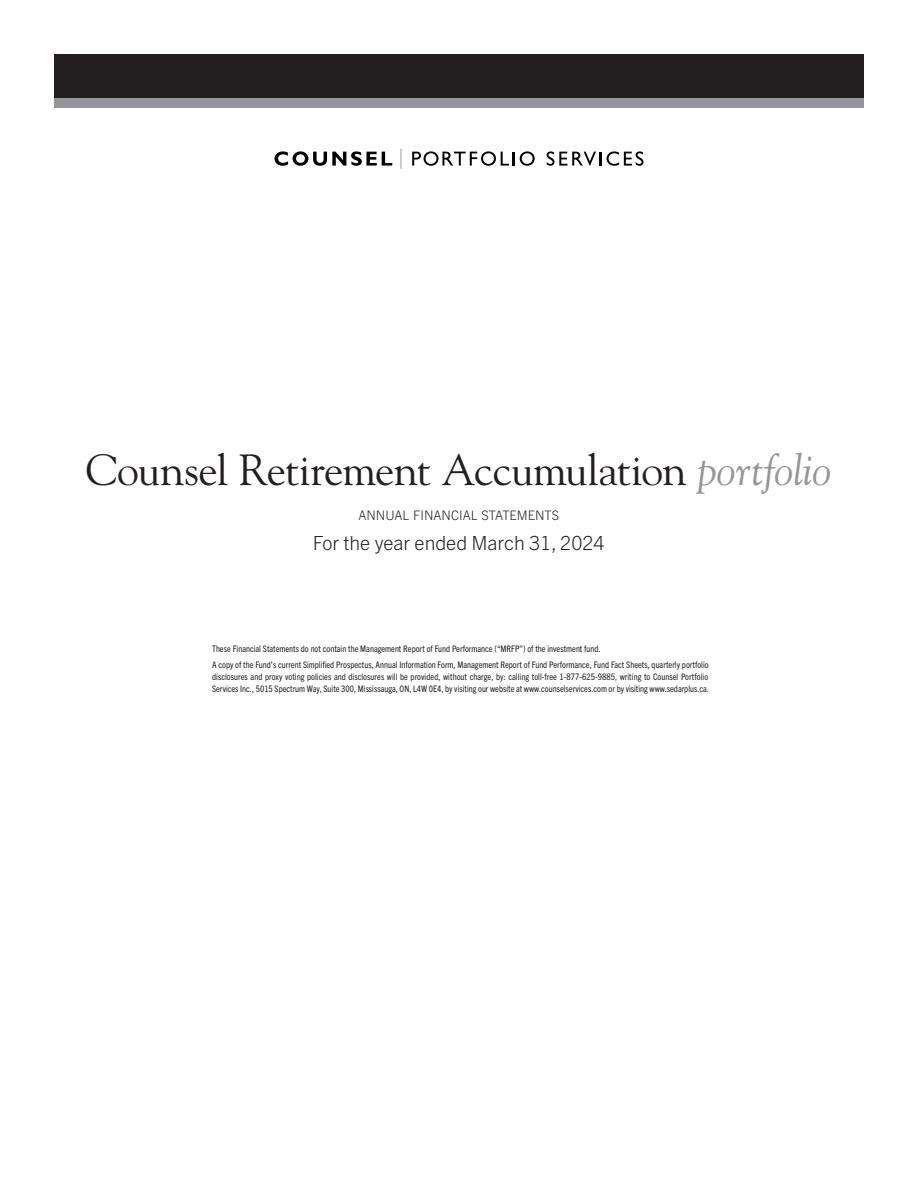
<style>
.page{position:relative;width:918px;height:1188px;background:#fff}
.page>*{position:absolute;margin:0;border:0;box-sizing:border-box;transform-origin:0 0}
.t1{font:43.5px "Goudy Std";letter-spacing:-.02em;color:#231f20}
.t2{font:300 19.5px "Trade Gothic Next LT Pro";color:#231f20}
.t3{font:300 13.2px "Trade Gothic Next LT Pro";color:#231f20}
.Definition_copy{font:condensed 9px/12px "Trade Gothic Next LT Pro";color:#231f20;text-align:justify}
.s1{font-style:italic;color:#939598}
</style>
<div class="page">
<div style="left:54px;top:54px;width:810px;height:52px;background:#231f20"></div>
<div style="left:54px;top:98px;width:810px;height:10px;background:#939598"></div>
<svg style="left:274px;top:151px;width:118px;height:15px"></svg>
<svg style="left:412px;top:151px;width:123px;height:15px"></svg>
<svg style="left:547px;top:151px;width:96px;height:15px"></svg>
<hr style="left:400px;top:149px;width:2px;height:20px;background:#bec0c2">
<p class="t1" style="left:86px;top:443px;width:747px">Counsel Retirement Accumulation <span class="s1">portfolio</span></p>
<p class="t3" style="left:358px;top:506px;width:202px">ANNUAL FINANCIAL STATEMENTS</p>
<p class="t2" style="left:313px;top:529px;width:293px">For the year ended March 31, 2024</p>
<p class="Definition_copy" style="left:212px;top:642px;width:390px">These Financial Statements do not contain the Management Report of Fund Performance (“MRFP”) of the investment fund.</p>
<p class="Definition_copy" style="left:212px;top:658px;width:498px">A copy of the Fund’s current Simplified Prospectus, Annual Information Form, Management Report of Fund Performance, Fund Fact Sheets, quarterly portfolio disclosures and proxy voting policies and disclosures will be provided, without charge, by: calling toll-free 1-877-625-9885, writing to Counsel Portfolio Services Inc., 5015 Spectrum Way, Suite 300, Mississauga, ON, L4W 0E4, by visiting our website at www.counselservices.com or by visiting www.sedarplus.ca.</p>
</div>
